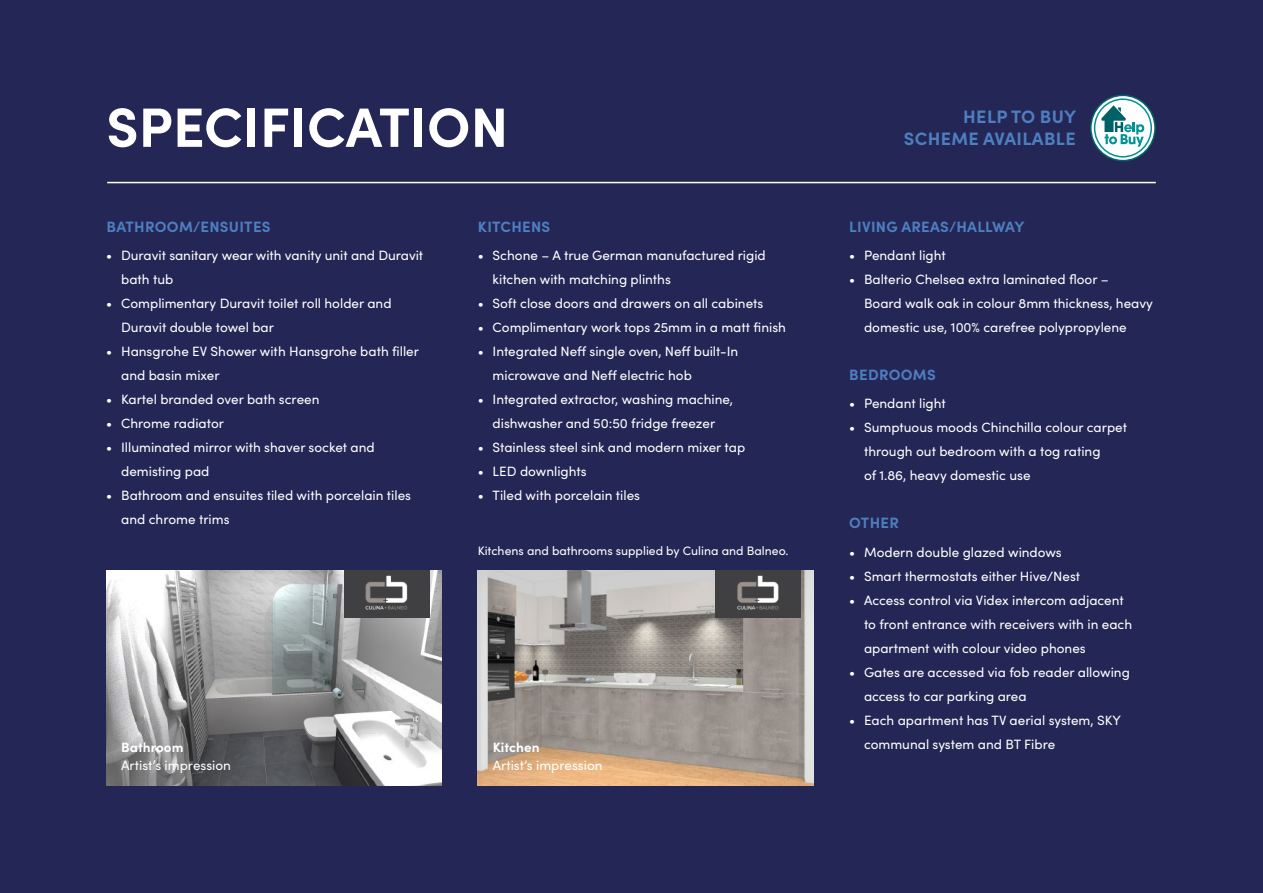
<style>
.page{position:relative;width:1263px;height:893px;background:#242756}
.page>*{position:absolute;margin:0;border:0;box-sizing:border-box;transform-origin:0 0}
.t1{font:700 55.5px "Sofia Pro";color:#fff}
.t2{font:700 18px/22px "Sofia Pro";letter-spacing:.02em;color:#4e7fc0;text-align:right}
.t3{font:700 15px "Sofia Pro";letter-spacing:.02em;color:#4e7fc0}
.t4{font:13.5px/24px "Sofia Pro";color:#fff}
.t5{font:700 13.5px "Sofia Pro";color:#fff}
.t6{font:12.3px "Sofia Pro";color:#fff}
</style>
<div class="page">
<svg style="left:1090px;top:95px;width:66px;height:66px"></svg>
<img style="left:478px;top:570px;width:335px;height:216px">
<img style="left:106px;top:570px;width:336px;height:216px">
<img style="left:344px;top:570px;width:85px;height:47px">
<img style="left:716px;top:570px;width:85px;height:47px">
<hr style="left:107px;top:182px;width:1049px;height:1px;background:#fff">
<h1 class="t1" style="left:106px;top:85px;width:404px">SPECIFICATION</h1>
<h2 class="t2" style="left:904px;top:105px;width:174px">HELP TO BUY<br>SCHEME AVAILABLE</h2>
<p class="t3" style="left:106px;top:215px;width:166px">BATHROOM/ENSUITES</p>
<p class="t4" style="left:121px;top:243px;width:304px;text-indent:-15px">• Duravit sanitary wear with vanity unit and Duravit bath tub</p>
<p class="t4" style="left:121px;top:291px;width:272px;text-indent:-15px">• Complimentary Duravit toilet roll holder and<br>Duravit double towel bar</p>
<p class="t4" style="left:121px;top:339px;width:299px;text-indent:-15px">• Hansgrohe EV Shower with Hansgrohe bath filler and basin mixer</p>
<p class="t4" style="left:106px;top:387px;width:215px">• Kartel branded over bath screen</p>
<p class="t4" style="left:106px;top:411px;width:119px">• Chrome radiator</p>
<p class="t4" style="left:121px;top:435px;width:255px;text-indent:-15px">• Illuminated mirror with shaver socket and demisting pad</p>
<p class="t4" style="left:121px;top:483px;width:291px;text-indent:-15px">• Bathroom and ensuites tiled with porcelain tiles and chrome trims</p>
<p class="t3" style="left:478px;top:215px;width:74px">KITCHENS</p>
<p class="t4" style="left:493px;top:243px;width:275px;text-indent:-15px">• Schone – A true German manufactured rigid kitchen with matching plinths</p>
<p class="t4" style="left:478px;top:291px;width:287px">• Soft close doors and drawers on all cabinets</p>
<p class="t4" style="left:478px;top:315px;width:310px">• Complimentary work tops 25mm in a matt finish</p>
<p class="t4" style="left:493px;top:339px;width:247px;text-indent:-15px">• Integrated Neff single oven, Neff built-In microwave and Neff electric hob</p>
<p class="t4" style="left:478px;top:387px;width:257px;text-align:center">• Integrated extractor, washing machine, dishwasher and 50:50 fridge freezer</p>
<p class="t4" style="left:478px;top:435px;width:269px">• Stainless steel sink and modern mixer tap</p>
<p class="t4" style="left:478px;top:459px;width:110px">• LED downlights</p>
<p class="t4" style="left:478px;top:483px;width:164px">• Tiled with porcelain tiles</p>
<p class="t6" style="left:478px;top:542px;width:312px">Kitchens and bathrooms supplied by Culina and Balneo.</p>
<p class="t3" style="left:849px;top:215px;width:177px">LIVING AREAS/HALLWAY</p>
<p class="t4" style="left:849px;top:243px;width:98px">• Pendant light</p>
<p class="t4" style="left:864px;top:267px;width:290px;text-indent:-15px">• Balterio Chelsea extra laminated floor –<br>Board walk oak in colour 8mm thickness, heavy domestic use, 100% carefree polypropylene</p>
<p class="t3" style="left:849px;top:363px;width:88px">BEDROOMS</p>
<p class="t4" style="left:849px;top:391px;width:98px">• Pendant light</p>
<p class="t4" style="left:864px;top:415px;width:264px;text-indent:-15px">• Sumptuous moods Chinchilla colour carpet through out bedroom with a tog rating<br>of 1.86, heavy domestic use</p>
<p class="t3" style="left:849px;top:512px;width:51px">OTHER</p>
<p class="t4" style="left:849px;top:539px;width:214px">• Modern double glazed windows</p>
<p class="t4" style="left:849px;top:563px;width:233px">• Smart thermostats either Hive/Nest</p>
<p class="t4" style="left:864px;top:587px;width:270px;text-indent:-15px">• Access control via Videx intercom adjacent to front entrance with receivers with in each apartment with colour video phones</p>
<p class="t4" style="left:864px;top:659px;width:267px;text-indent:-15px">• Gates are accessed via fob reader allowing access to car parking area</p>
<p class="t4" style="left:849px;top:707px;width:273px">• Each apartment has TV aerial system, SKY</p>
<p class="t5" style="left:121px;top:736px;width:64px">Bathroom</p>
<p class="t4" style="left:121px;top:752px;width:111px">Artist’s impression</p>
<p class="t5" style="left:493px;top:737px;width:48px">Kitchen</p>
<p class="t4" style="left:864px;top:731px;width:193px">communal system and BT Fibre</p>
<p class="t4" style="left:493px;top:752px;width:111px">Artist’s impression</p>
</div>
